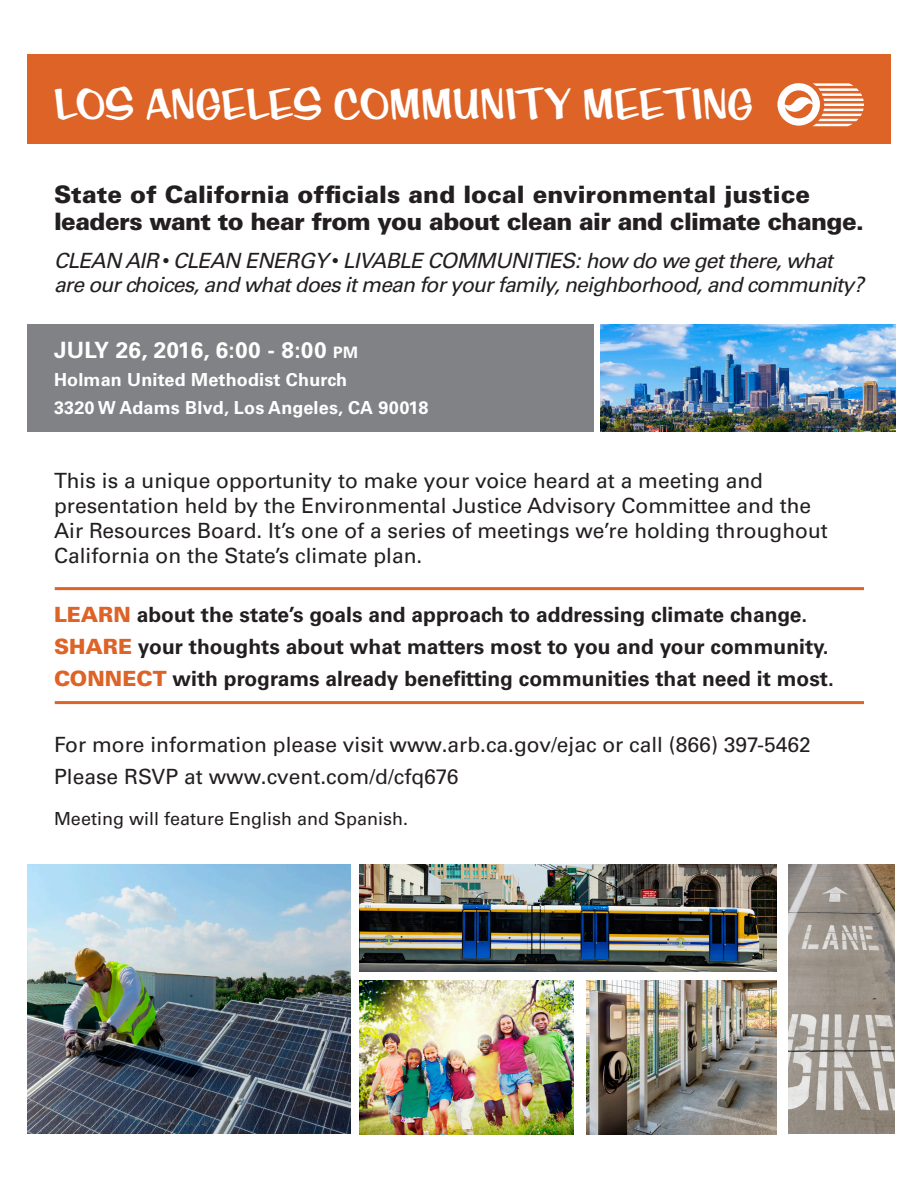
<style>
.page{position:relative;width:918px;height:1188px;background:#fff}
.page>*{position:absolute;margin:0;border:0;box-sizing:border-box;transform-origin:0 0}
.t1{font:45px "Fink Casual";letter-spacing:.005em;color:#fff}
.Subtitle{font:900 24px/27px "Univers LT Std";letter-spacing:-.01em;color:#231f20}
.t2{font:700 22.5px "Univers LT Std";letter-spacing:.01em;color:#fff}
.t3{font:21px/25.2px "Univers LT Std";color:#231f20}
.t4{font:700 21px "Univers LT Std";color:#231f20}
.t5{font:italic 21px/24px "Univers LT Std";letter-spacing:-.035em;color:#231f20}
.t6{font:700 18px "Univers LT Std";letter-spacing:.01em;color:#fff}
.t7{font:18px "Univers LT Std";color:#231f20}
.s1{font-family:"Futura EF";font-weight:700;font-style:normal}
.s2{font-size:15.75px}
.s3{font-weight:900;color:#dd6327}
</style>
<div class="page">
<img style="left:600px;top:324px;width:295px;height:108px">
<div style="left:27px;top:55px;width:864px;height:89px;background:#dd6327"></div>
<div style="left:27px;top:324px;width:567px;height:108px;background:#808285"></div>
<hr style="left:55px;top:701px;width:809px;height:3px;background:#dd6327">
<hr style="left:55px;top:587px;width:809px;height:3px;background:#dd6327">
<img style="left:28px;top:865px;width:322px;height:268px">
<img style="left:359px;top:865px;width:417px;height:106px">
<img style="left:359px;top:980px;width:215px;height:154px">
<img style="left:586px;top:980px;width:190px;height:154px">
<img style="left:788px;top:865px;width:107px;height:268px">
<svg style="left:777px;top:83px;width:87px;height:43px"></svg>
<p class="t1" style="left:54px;top:70px;width:700px">LOS ANGELES COMMUNITY MEETING</p>
<p class="Subtitle" style="left:54px;top:181px;width:812px">State of California officials and local environmental justice leaders want to hear from you about clean air and climate change.</p>
<p class="t5" style="left:54px;top:249px;width:811px">CLEAN AIR <span class="s1">·</span> CLEAN ENERGY <span class="s1">·</span> LIVABLE COMMUNITIES: how do we get there, what are our choices, and what does it mean for your family, neighborhood, and community?</p>
<p class="t2" style="left:54px;top:337px;width:305px">JULY 26, 2016, 6:00 - 8:00 <span class="s2">pm</span></p>
<p class="t6" style="left:54px;top:369px;width:295px">Holman United Methodist Church</p>
<p class="t6" style="left:54px;top:398px;width:376px">3320 W Adams Blvd, Los Angeles, CA 90018</p>
<p class="t3" style="left:54px;top:468px;width:775px">This is a unique opportunity to make your voice heard at a meeting and presentation held by the Environmental Justice Advisory Committee and the Air Resources Board. It’s one of a series of meetings we’re holding throughout California on the State’s climate plan.</p>
<p class="t4" style="left:54px;top:603px;width:755px"><span class="s3">LEARN</span> about the state’s goals and approach to addressing climate change.</p>
<p class="t4" style="left:54px;top:635px;width:776px"><span class="s3">SHARE</span> your thoughts about what matters most to you and your community.</p>
<p class="t4" style="left:54px;top:666px;width:781px"><span class="s3">CONNECT</span> with programs already benefitting communities that need it most.</p>
<p class="t3" style="left:54px;top:732px;width:758px">For more information please visit www.arb.ca.gov/ejac or call (866) 397-5462</p>
<p class="t3" style="left:54px;top:764px;width:406px">Please RSVP at www.cvent.com/d/cfq676</p>
<p class="t7" style="left:54px;top:808px;width:356px">Meeting will feature English and Spanish.</p>
</div>
